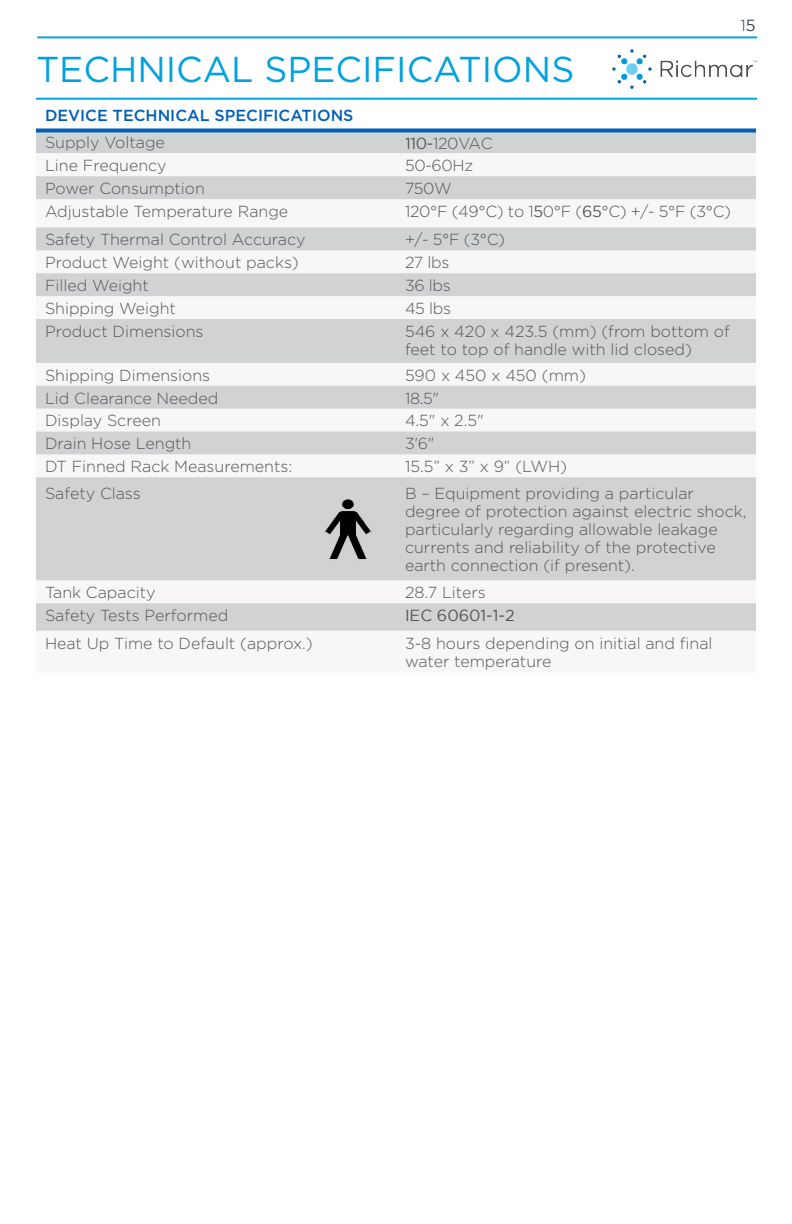
<style>
.page{position:relative;width:792px;height:1224px;background:#fff}
.page>*{position:absolute;margin:0;border:0;box-sizing:border-box;transform-origin:0 0}
.t1{font:36px "Gotham";color:#00a2df}
.Tech_Spec_Table_Text{font:300 16px/18px "Gotham";color:#54575a}
.t2{font:500 16px "Gotham";color:#005fb9}
.Tech_Spec_Table_Text-2{font:16px "Gotham";color:#515557}
.t3{font:300 16px "Gotham";color:#313e48}
.s1{font-weight:400}
</style>
<div class="page">
<img style="left:612px;top:49px;width:145px;height:40px">
<hr style="left:36px;top:98px;width:721px;height:2px;background:#00a2df">
<hr style="left:37px;top:36px;width:720px;height:2px;background:#00a2df">
<div style="left:36px;top:132px;width:720px;height:21px;background:#d1d2d4"></div>
<svg style="left:36px;top:176px;width:720px;height:455px;fill:#d1d2d4"></svg>
<svg style="left:36px;top:128px;width:360px;height:4px"></svg>
<svg style="left:396px;top:128px;width:360px;height:4px"></svg>
<img style="left:308px;top:496px;width:80px;height:66px">
<p class="t3" style="left:740px;top:15px;width:17px">1<span class="s1">5</span></p>
<p class="t1" style="left:36px;top:47px;width:540px">TECHNICAL SPECIFICATIONS</p>
<p class="t2" style="left:45px;top:105px;width:310px">DEVICE TECHNICAL SPECIFICATIONS</p>
<p class="Tech_Spec_Table_Text" style="left:45px;top:133px;width:121px">Supply Voltage</p>
<p class="Tech_Spec_Table_Text" style="left:405px;top:134px;width:89px"><span class="s1">110-</span>120VAC</p>
<p class="Tech_Spec_Table_Text" style="left:45px;top:156px;width:123px">Line Frequency</p>
<p class="Tech_Spec_Table_Text" style="left:405px;top:156px;width:70px">50-60Hz</p>
<p class="Tech_Spec_Table_Text" style="left:45px;top:179px;width:162px">Power Consumption</p>
<p class="Tech_Spec_Table_Text" style="left:405px;top:179px;width:48px">750W</p>
<p class="Tech_Spec_Table_Text" style="left:45px;top:202px;width:245px">Adjustable Temperature Range</p>
<p class="Tech_Spec_Table_Text" style="left:405px;top:202px;width:328px">120°F (49°C) to 1<span class="s1">5</span>0°F (<span class="s1">65</span>°C) +/- 5°F (3°C)</p>
<p class="Tech_Spec_Table_Text" style="left:45px;top:230px;width:262px">Safety Thermal Control Accuracy</p>
<p class="Tech_Spec_Table_Text" style="left:405px;top:230px;width:102px">+/- 5°F (3°C)</p>
<p class="Tech_Spec_Table_Text" style="left:45px;top:253px;width:255px">Product Weight (without packs)</p>
<p class="Tech_Spec_Table_Text" style="left:405px;top:253px;width:46px">27 lbs</p>
<p class="Tech_Spec_Table_Text" style="left:45px;top:276px;width:105px">Filled Weight</p>
<p class="Tech_Spec_Table_Text" style="left:405px;top:276px;width:47px">36 lbs</p>
<p class="Tech_Spec_Table_Text" style="left:45px;top:299px;width:132px">Shipping Weight</p>
<p class="Tech_Spec_Table_Text" style="left:405px;top:299px;width:47px">45 lbs</p>
<p class="Tech_Spec_Table_Text" style="left:45px;top:322px;width:160px">Product Dimensions</p>
<p class="Tech_Spec_Table_Text" style="left:405px;top:322px;width:326px">546 x 420 x 423.5 (mm) (from bottom of feet to top of handle with lid closed)</p>
<p class="Tech_Spec_Table_Text" style="left:45px;top:366px;width:167px">Shipping Dimensions</p>
<p class="Tech_Spec_Table_Text" style="left:405px;top:366px;width:182px">590 x 450 x 450 (mm)</p>
<p class="Tech_Spec_Table_Text" style="left:45px;top:389px;width:175px">Lid Clearance Needed</p>
<p class="Tech_Spec_Table_Text" style="left:405px;top:389px;width:36px">18.5"</p>
<p class="Tech_Spec_Table_Text" style="left:45px;top:411px;width:117px">Display Screen</p>
<p class="Tech_Spec_Table_Text" style="left:405px;top:411px;width:80px">4.5" x 2.5"</p>
<p class="Tech_Spec_Table_Text" style="left:45px;top:434px;width:148px">Drain Hose Length</p>
<p class="Tech_Spec_Table_Text" style="left:405px;top:434px;width:31px">3'6"</p>
<p class="Tech_Spec_Table_Text" style="left:45px;top:457px;width:249px">DT Finned Rack Measurements:</p>
<p class="Tech_Spec_Table_Text" style="left:405px;top:457px;width:164px">15.5” x 3” x 9” (LWH)</p>
<p class="Tech_Spec_Table_Text" style="left:45px;top:484px;width:97px">Safety Class</p>
<p class="Tech_Spec_Table_Text" style="left:405px;top:484px;width:343px">B – Equipment providing a particular degree of protection against electric shock, particularly regarding allowable leakage currents and reliability of the protective earth connection (if present).</p>
<p class="Tech_Spec_Table_Text" style="left:45px;top:583px;width:112px">Tank Capacity</p>
<p class="Tech_Spec_Table_Text" style="left:405px;top:583px;width:82px">28.7 Liters</p>
<p class="Tech_Spec_Table_Text" style="left:45px;top:606px;width:185px">Safety Tests Performed</p>
<p class="Tech_Spec_Table_Text-2" style="left:405px;top:607px;width:111px">IEC 60601-1-2</p>
<p class="Tech_Spec_Table_Text" style="left:45px;top:633px;width:269px">Heat Up Time to Default (approx.)</p>
<p class="Tech_Spec_Table_Text" style="left:405px;top:633px;width:309px">3-8 hours depending on initial and final water temperature</p>
</div>
